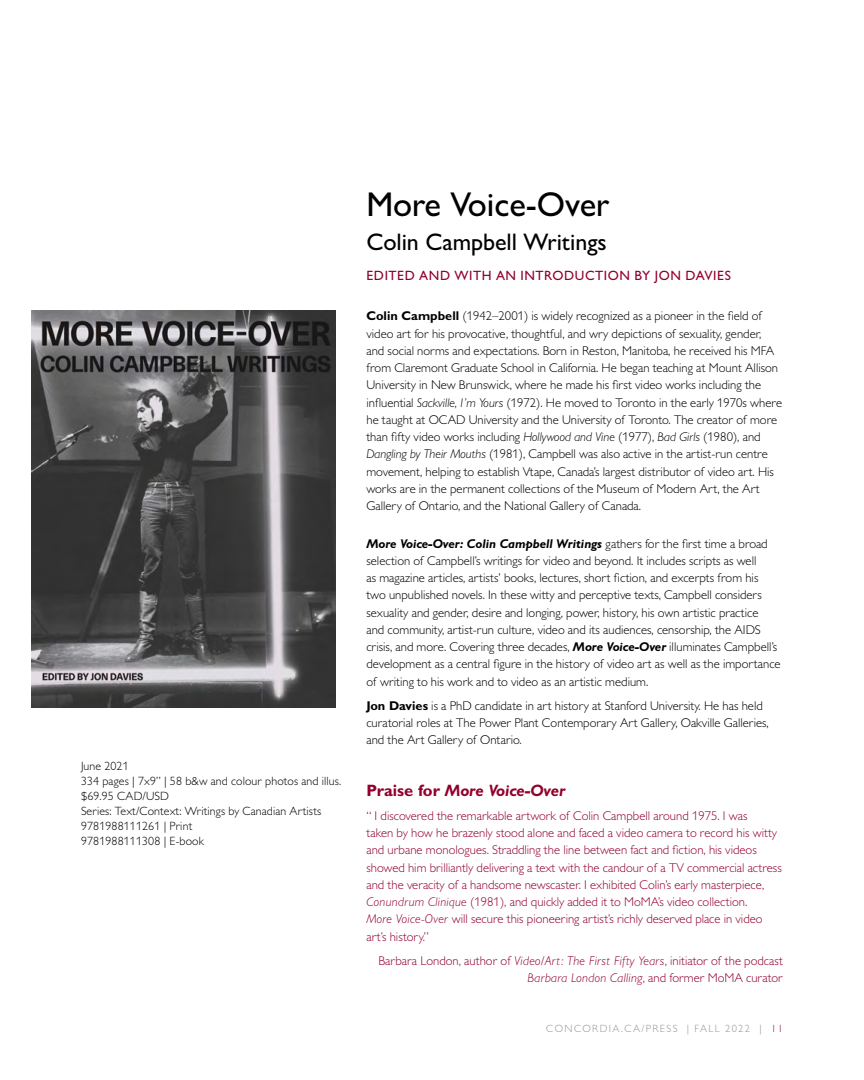
<style>
.page{position:relative;width:864px;height:1080px;background:#fff}
.page>*{position:absolute;margin:0;border:0;box-sizing:border-box;transform-origin:0 0}
.HEADERS1{font:500 34.5px "Gill Sans MT Pro";color:#000}
.HEADERS2{font:500 24px "Gill Sans MT Pro";color:#000}
.Body_text{font:italic 700 16.5px "Gill Sans MT Pro";color:#92002c}
.SUBHEADERS{font:500 13.5px "Gill Sans MT Pro";letter-spacing:.04em;color:#92002c}
.Body_text-2{font:300 12.75px/17.2px "Gill Sans MT Pro";color:#000}
.Body_text-3{font:300 12.75px/17.2px "Gill Sans MT Pro";color:#92002c}
.Book_details{font:300 12px/15px "Gill Sans MT Pro";letter-spacing:.01em;color:#000}
.t1{font:300 10.5px "Gill Sans MT Pro";letter-spacing:.13em;color:#939598}
.s1{font-weight:700}
.s2{font-style:italic}
.s3{font-weight:700;font-style:italic}
.s4{font-style:normal}
.s5{color:#92002c}
</style>
<div class="page">
<img style="left:31px;top:311px;width:305px;height:397px">
<p class="Book_details" style="left:81px;top:759px;width:49px">June 2021</p>
<p class="Book_details" style="left:81px;top:774px;width:262px">334 pages | 7x9” | 58 b&amp;w and colour photos and illus.</p>
<p class="Book_details" style="left:81px;top:789px;width:242px">$69.95 CAD/USD<br>Series: Text/Context: Writings by Canadian Artists</p>
<p class="Book_details" style="left:81px;top:819px;width:113px">9781988111261 | Print</p>
<p class="Book_details" style="left:81px;top:834px;width:124px">9781988111308 | E-book</p>
<h1 class="HEADERS1" style="left:366px;top:184px;width:245px">More Voice-Over</h1>
<h2 class="HEADERS2" style="left:366px;top:228px;width:242px">Colin Campbell Writings</h2>
<h3 class="SUBHEADERS" style="left:366px;top:267px;width:366px">EDITED AND WITH AN INTRODUCTION BY JON DAVIES</h3>
<p class="Body_text-2" style="left:366px;top:307px;width:417px"><span class="s1">Colin Campbell</span> (1942–2001) is widely recognized as a pioneer in the field of video art for his provocative, thoughtful, and wry depictions of sexuality, gender, and social norms and expectations. Born in Reston, Manitoba, he received his MFA from Claremont Graduate School in California. He began teaching at Mount Allison University in New Brunswick, where he made his first video works including the influential <span class="s2">Sackville, I’m Yours</span> (1972). He moved to Toronto in the early 1970s where he taught at OCAD University and the University of Toronto. The creator of more than fifty video works including <span class="s2">Hollywood and Vine</span> (1977), <span class="s2">Bad Girls</span> (1980), and <span class="s2">Dangling by Their Mouths</span> (1981), Campbell was also active in the artist-run centre movement, helping to establish Vtape, Canada’s largest distributor of video art. His works are in the permanent collections of the Museum of Modern Art, the Art Gallery of Ontario, and the National Gallery of Canada.</p>
<p class="Body_text-2" style="left:366px;top:534px;width:416px"><span class="s3">More Voice-Over: Colin Campbell Writings</span> gathers for the first time a broad selection of Campbell’s writings for video and beyond. It includes scripts as well<br>as magazine articles, artists’ books, lectures, short fiction, and excerpts from his two unpublished novels. In these witty and perceptive texts, Campbell considers sexuality and gender, desire and longing, power, history, his own artistic practice<br>and community, artist-run culture, video and its audiences, censorship, the AIDS crisis, and more. Covering three decades, <span class="s3">More Voice-Over</span> illuminates Campbell’s development as a central figure in the history of video art as well as the importance of writing to his work and to video as an artistic medium.</p>
<p class="Body_text-2" style="left:366px;top:696px;width:404px"><span class="s1">Jon Davies</span> is a PhD candidate in art history at Stanford University. He has held curatorial roles at The Power Plant Contemporary Art Gallery, Oakville Galleries, and the Art Gallery of Ontario.</p>
<p class="Body_text" style="left:366px;top:780px;width:200px"><span class="s4">Praise for</span> More Voice-Over</p>
<p class="Body_text-3" style="left:366px;top:807px;width:417px">“ I discovered the remarkable artwork of Colin Campbell around 1975. I was<br>taken by how he brazenly stood alone and faced a video camera to record his witty and urbane monologues. Straddling the line between fact and fiction, his videos showed him brilliantly delivering a text with the candour of a TV commercial actress and the veracity of a handsome newscaster. I exhibited Colin’s early masterpiece, <span class="s2">Conundrum Clinique</span> (1981), and quickly added it to MoMA’s video collection.<br><span class="s2">More Voice-Over</span> will secure this pioneering artist’s richly deserved place in video art’s history.”</p>
<p class="Body_text-3" style="left:379px;top:951px;width:406px;text-align:right">Barbara London, author of <span class="s2">Video/Art: The First Fifty Years</span>, initiator of the podcast<br><span class="s2">Barbara London Calling</span>, and former MoMA curator</p>
<p class="t1" style="left:546px;top:1022px;width:238px">CONCORDIA.CA/PRESS | FALL 2022 | <span class="s5">11</span></p>
</div>
